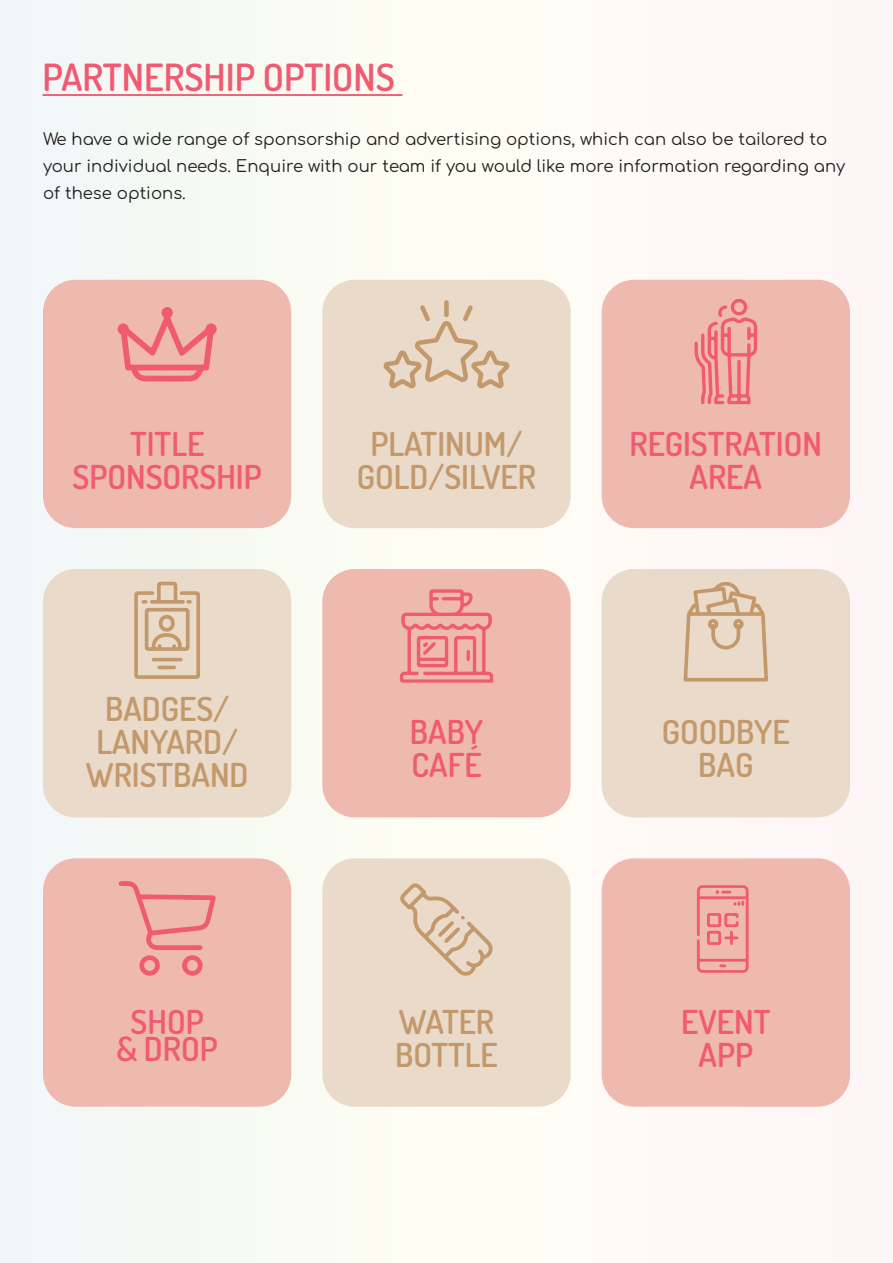
<style>
.page{position:relative;width:893px;height:1263px;background:#fff}
.page>*{position:absolute;margin:0;border:0;box-sizing:border-box;transform-origin:0 0}
.t1{font:600 37.5px "Dosis";color:#f05b72}
.t2{font:600 33px/33px "Dosis";color:#c3996c;text-align:center}
.t3{font:600 33px/33px "Dosis";color:#f05b72;text-align:center}
.t4{font:16.5px/27px "Comfortaa";color:#231f20}
</style>
<div class="page">
<div style="left:0;top:0;width:893px;height:1263px;background:linear-gradient(to right,#f4faf4,#fff8f6)"></div>
<hr style="left:43px;top:94px;width:359px;height:2px;background:#f05b72">
<div style="left:43px;top:280px;width:248px;height:248px;background:#eeb9af;border-radius:32px"></div>
<div style="left:322px;top:280px;width:249px;height:248px;background:#e9dac9;border-radius:32px"></div>
<div style="left:602px;top:280px;width:248px;height:248px;background:#eeb9af;border-radius:32px"></div>
<div style="left:43px;top:569px;width:248px;height:248px;background:#e9dac9;border-radius:32px"></div>
<div style="left:322px;top:569px;width:249px;height:248px;background:#eeb9af;border-radius:32px"></div>
<div style="left:602px;top:569px;width:248px;height:248px;background:#e9dac9;border-radius:32px"></div>
<div style="left:43px;top:858px;width:248px;height:249px;background:#eeb9af;border-radius:32px"></div>
<div style="left:322px;top:858px;width:249px;height:249px;background:#e9dac9;border-radius:32px"></div>
<div style="left:602px;top:858px;width:248px;height:249px;background:#eeb9af;border-radius:32px"></div>
<svg style="left:117px;top:307px;width:100px;height:75px"></svg>
<svg style="left:384px;top:300px;width:125px;height:89px"></svg>
<svg style="left:694px;top:299px;width:63px;height:105px"></svg>
<svg style="left:134px;top:582px;width:66px;height:97px"></svg>
<svg style="left:400px;top:589px;width:93px;height:94px"></svg>
<svg style="left:683px;top:582px;width:85px;height:99px"></svg>
<svg style="left:119px;top:881px;width:97px;height:95px"></svg>
<svg style="left:400px;top:883px;width:93px;height:93px"></svg>
<svg style="left:697px;top:885px;width:52px;height:88px"></svg>
<h1 class="t1" style="left:43px;top:50px;width:354px">PARTNERSHIP OPTIONS</h1>
<p class="t4" style="left:43px;top:124px;width:804px">We have a wide range of sponsorship and advertising options, which can also be tailored to your individual needs. Enquire with our team if you would like more information regarding any of these options.</p>
<h2 class="t3" style="left:73px;top:425px;width:191px">TITLE<br>SPONSORSHIP</h2>
<h2 class="t2" style="left:86px;top:690px;width:164px">BADGES/<br>LANYARD/<br>WRISTBAND</h2>
<h2 class="t2" style="left:357px;top:425px;width:181px">PLATINUM/<br>GOLD/SILVER</h2>
<h2 class="t3" style="left:410px;top:713px;width:75px;text-align:left">BABY<br>CAFÉ</h2>
<h2 class="t3" style="left:630px;top:425px;width:194px">REGISTRATION<br>AREA</h2>
<h2 class="t2" style="left:662px;top:713px;width:130px">GOODBYE<br>BAG</h2>
<h2 class="t2" style="left:395px;top:1003px;width:104px;text-align:left">WATER<br>BOTTLE</h2>
<h2 class="t3" style="left:117px;top:1006px;width:103px;line-height:27px">SHOP &amp; DROP</h2>
<h2 class="t3" style="left:681px;top:1003px;width:91px">EVENT<br>APP</h2>
</div>
